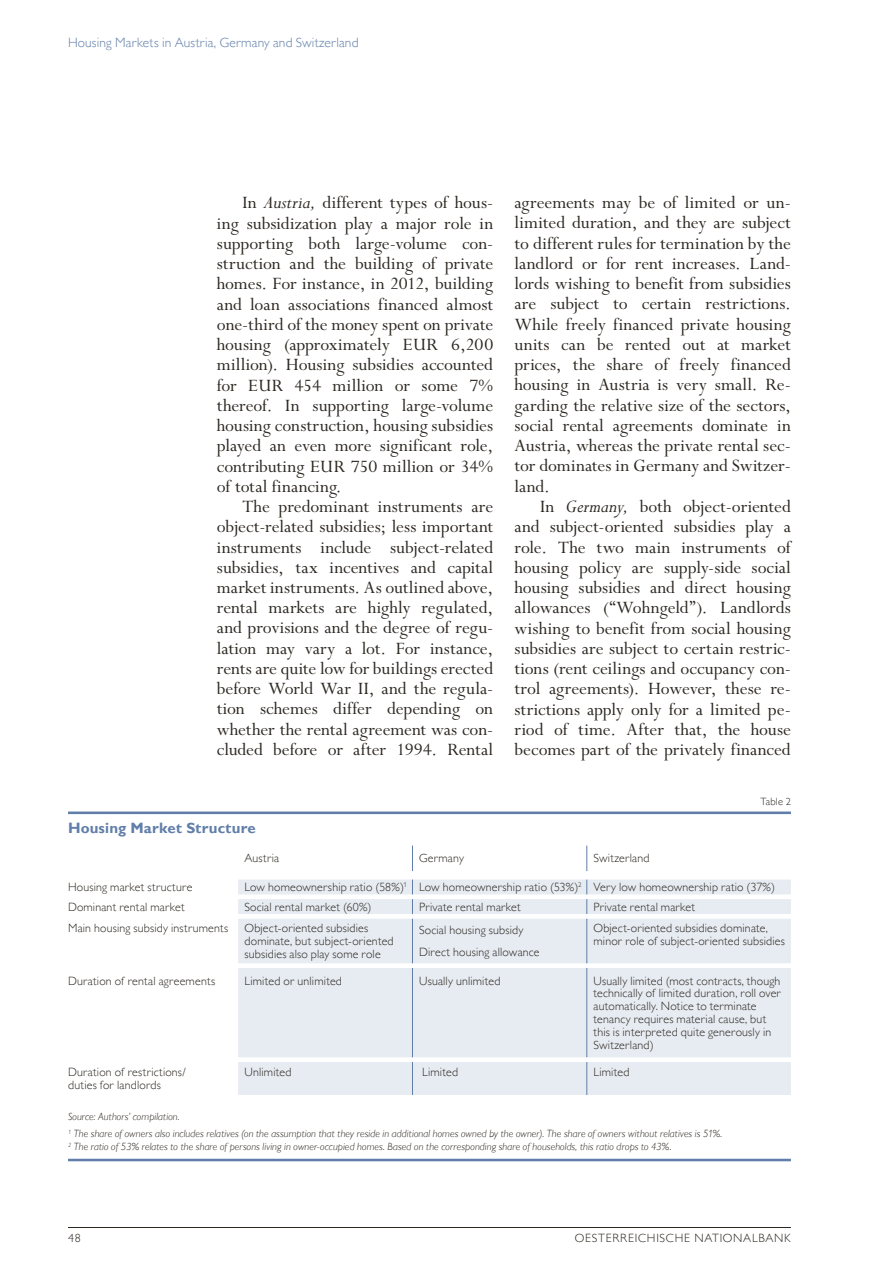
<style>
.page{position:relative;width:893px;height:1263px;background:#fff}
.page>*{position:absolute;margin:0;border:0;box-sizing:border-box;transform-origin:0 0}
.t1{font:19.5px/20.2px "Perpetua Std";color:#2b2620;text-align:justify}
.t2{font:700 15px "Gill Sans MT Pro";letter-spacing:.01em;color:#607ea9}
.t3{font:300 13.5px "Gill Sans MT Pro";letter-spacing:.01em;color:#607ea9}
.t4{font:300 12px/12.8px "Gill Sans MT Pro";letter-spacing:.015em;color:#2b2620}
.t5{font:300 12px "Gill Sans MT Pro";letter-spacing:.06em;color:#2b2620}
.t6{font:italic 300 10.5px/17px "Gill Sans MT Pro";letter-spacing:.01em;color:#2b2620}
.t7{font:300 10.5px "Gill Sans MT Pro";letter-spacing:.02em;color:#2b2620}
.s1{font-style:italic;font-size:20.25px}
</style>
<div class="page">
<hr style="left:68px;top:1227px;width:723px;height:1px;background:#2b2620">
<svg style="left:238px;top:879px;width:553px;height:216px;background:#e9edf3"></svg>
<svg style="left:412px;top:845px;width:1px;height:26px"></svg>
<svg style="left:586px;top:845px;width:1px;height:26px"></svg>
<svg style="left:412px;top:879px;width:1px;height:84px"></svg>
<svg style="left:586px;top:879px;width:1px;height:84px"></svg>
<hr style="left:412px;top:968px;width:1px;height:89px;background:#607ea9">
<hr style="left:586px;top:968px;width:1px;height:89px;background:#607ea9">
<hr style="left:412px;top:1062px;width:1px;height:33px;background:#607ea9">
<hr style="left:586px;top:1062px;width:1px;height:33px;background:#607ea9">
<hr style="left:68px;top:811px;width:723px;height:3px;background:#607ea9">
<hr style="left:68px;top:1159px;width:723px;height:2px;background:#607ea9">
<p class="t3" style="left:68px;top:35px;width:292px">Housing Markets in Austria, Germany and Switzerland</p>
<p class="t1" style="left:217px;top:193px;width:278px;text-indent:26px">In <span class="s1">Austria,</span> different types of hous&shy;ing subsidization play a major role in supporting both large-volume con&shy;struction and the building of private homes. For instance, in 2012, building and loan associations financed almost one-third of the money spent on private housing (approximately EUR 6,200 million). Housing subsidies accounted for EUR 454 million or some 7% thereof. In supporting large-volume housing construction, housing subsidies played an even more significant role, contributing EUR 750 million or 34% of total financing.</p>
<p class="t1" style="left:217px;top:497px;width:278px;text-indent:26px">The predominant instruments are object-related subsidies; less important instruments include subject-related subsidies, tax incentives and capital market instruments. As outlined above, rental markets are highly regulated, and provisions and the degree of regu&shy;lation may vary a lot. For instance, rents are quite low for buildings erected before World War II, and the regula&shy;tion schemes differ depending on whether the rental agreement was con&shy;cluded before or after 1994. Rental</p>
<p class="t1" style="left:514px;top:193px;width:278px">agreements may be of limited or un&shy;limited duration, and they are subject to different rules for termination by the landlord or for rent increases. Land&shy;lords wishing to benefit from subsidies are subject to certain restrictions.<br>While freely financed private housing units can be rented out at market prices, the share of freely financed housing in Austria is very small. Re&shy;garding the relative size of the sectors, social rental agreements dominate in Austria, whereas the private rental sec&shy;tor dominates in Germany and Switzer&shy;land.</p>
<p class="t1" style="left:514px;top:497px;width:278px;text-indent:25px">In <span class="s1">Germany,</span> both object-oriented and subject-oriented subsidies play a role. The two main instruments of housing policy are supply-side social housing subsidies and direct housing allowances (“Wohngeld”). Landlords wishing to benefit from social housing subsidies are subject to certain restric&shy;tions (rent ceilings and occupancy con&shy;trol agreements). However, these re&shy;strictions apply only for a limited pe&shy;riod of time. After that, the house becomes part of the privately financed</p>
<p class="t7" style="left:760px;top:795px;width:32px">Table 2</p>
<p class="t2" style="left:68px;top:818px;width:189px">Housing Market Structure</p>
<p class="t4" style="left:244px;top:852px;width:36px">Austria</p>
<p class="t4" style="left:419px;top:852px;width:46px">Germany</p>
<p class="t4" style="left:593px;top:852px;width:58px">Switzerland</p>
<p class="t4" style="left:68px;top:880px;width:126px">Housing market structure</p>
<p class="t4" style="left:245px;top:880px;width:532px">Low homeownership ratio (58%)<sup>1</sup> Low homeownership ratio (53%)<sup>2</sup> Very low homeownership ratio (37%)</p>
<p class="t4" style="left:68px;top:900px;width:118px">Dominant rental market</p>
<p class="t4" style="left:244px;top:900px;width:129px">Social rental market (60%)</p>
<p class="t4" style="left:419px;top:900px;width:103px">Private rental market</p>
<p class="t4" style="left:593px;top:900px;width:103px">Private rental market</p>
<p class="t4" style="left:68px;top:922px;width:162px">Main housing subsidy instruments</p>
<p class="t4" style="left:245px;top:922px;width:151px">Object-oriented subsidies dominate, but subject-oriented subsidies also play some role</p>
<p class="t4" style="left:419px;top:923px;width:106px">Social housing subsidy</p>
<p class="t4" style="left:593px;top:922px;width:193px">Object-oriented subsidies dominate, minor role of subject-oriented subsidies</p>
<p class="t4" style="left:419px;top:946px;width:122px">Direct housing allowance</p>
<p class="t4" style="left:68px;top:974px;width:149px">Duration of rental agreements</p>
<p class="t4" style="left:245px;top:974px;width:99px">Limited or unlimited</p>
<p class="t4" style="left:419px;top:974px;width:83px">Usually unlimited</p>
<p class="t4" style="left:593px;top:974px;width:189px">Usually limited (most contracts, though technically of limited duration, roll over automatically. Notice to terminate tenancy requires material cause, but this is interpreted quite generously in Switzerland)</p>
<p class="t4" style="left:68px;top:1065px;width:119px">Duration of restrictions/ duties for landlords</p>
<p class="t4" style="left:245px;top:1065px;width:49px">Unlimited</p>
<p class="t4" style="left:422px;top:1065px;width:37px">Limited</p>
<p class="t4" style="left:593px;top:1065px;width:37px">Limited</p>
<p class="t6" style="left:68px;top:1108px;width:656px">Source: Authors’ compilation.<br><sup>1</sup> The share of owners also includes relatives (on the assumption that they reside in additional homes owned by the owner). The share of owners without relatives is 51%.</p>
<p class="t6" style="left:68px;top:1138px;width:605px"><sup>2</sup> The ratio of 53% relates to the share of persons living in owner-occupied homes. Based on the corresponding share of households, this ratio drops to 43%.</p>
<p class="t4" style="left:68px;top:1232px;width:14px">48</p>
<p class="t5" style="left:575px;top:1231px;width:218px">OESTERREICHISCHE NATIONALBANK</p>
</div>
